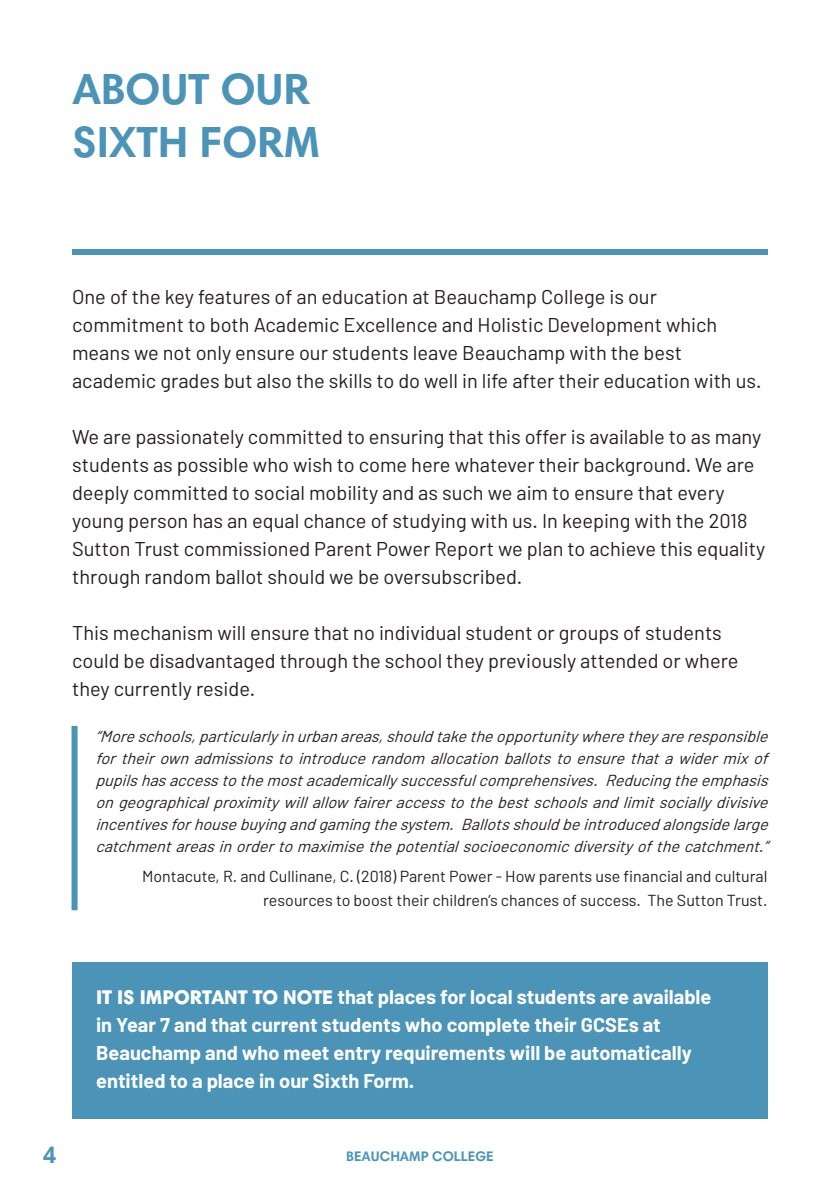
<style>
.page{position:relative;width:840px;height:1191px;background:#fff}
.page>*{position:absolute;margin:0;border:0;box-sizing:border-box;transform-origin:0 0}
.t1{font:700 44px "Harmonia Sans Pro Cyr";color:#4b94b8}
.t2{font:700 24px "Harmonia Sans Pro Cyr";color:#4b94b8}
.t3{font:20px/28px "Barlow";color:#231f20}
.t4{font:700 20px/28px "Barlow";color:#fff}
.t5{font:italic 16px/22px "Barlow";color:#231f20;text-align:justify}
.t6{font:16px/24px "Barlow";color:#231f20;text-align:right}
.t7{font:700 14px "Harmonia Sans Pro Cyr";color:#4b94b8}
.s1{font-family:"Harmonia Sans Pro Cyr";font-weight:900}
</style>
<div class="page">
<div style="left:72px;top:249px;width:695px;height:6px;background:#4b94b8"></div>
<div style="left:72px;top:963px;width:695px;height:156px;background:#4b94b8"></div>
<div style="left:71px;top:726px;width:6px;height:184px;background:#4b94b8"></div>
<p class="t1" style="left:72px;top:61px;width:239px">ABOUT OUR</p>
<p class="t1" style="left:72px;top:114px;width:249px">SIXTH FORM</p>
<p class="t3" style="left:72px;top:282px;width:690px">One of the key features of an education at Beauchamp College is our commitment to both Academic Excellence and Holistic Development which means we not only ensure our students leave Beauchamp with the best academic grades but also the skills to do well in life after their education with us.</p>
<p class="t3" style="left:72px;top:422px;width:694px">We are passionately committed to ensuring that this offer is available to as many students as possible who wish to come here whatever their background. We are deeply committed to social mobility and as such we aim to ensure that every young person has an equal chance of studying with us. In keeping with the 2018<br>Sutton Trust commissioned Parent Power Report we plan to achieve this equality through random ballot should we be oversubscribed.</p>
<p class="t3" style="left:72px;top:618px;width:667px">This mechanism will ensure that no individual student or groups of students could be disadvantaged through the school they previously attended or where they currently reside.</p>
<p class="t5" style="left:95px;top:725px;width:678px">“Moreschools,particularlyinurbanareas,shouldtaketheopportunitywheretheyareresponsible fortheirownadmissionstointroducerandom allocationballotstoensurethatawidermixof pupilshasaccesstothemostacademicallysuccessfulcomprehensives. Reducingtheemphasis ongeographicalproximitywillallow faireraccesstothebestschoolsandlimitsociallydivisive incentivesforhousebuyingandgamingthesystem. Ballotsshouldbeintroducedalongsidelarge catchmentareasinordertomaximisethepotentialsocioeconomicdiversityofthecatchment.”</p>
<p class="t6" style="left:142px;top:863px;width:626px">Montacute, R. and Cullinane, C. (2018) Parent Power - How parents use financial and cultural resources to boost their children’s chances of success. The Sutton Trust.</p>
<p class="t4" style="left:96px;top:982px;width:616px"><span class="s1">IT IS IMPORTANT TO NOTE</span> that places for local students are available in Year 7 and that current students who complete their GCSEs at Beauchamp and who meet entry requirements will be automatically entitled to a place in our Sixth Form.</p>
<p class="t2" style="left:43px;top:1139px;width:15px">4</p>
<p class="t7" style="left:346px;top:1146px;width:149px">BEAUCHAMP COLLEGE</p>
</div>
